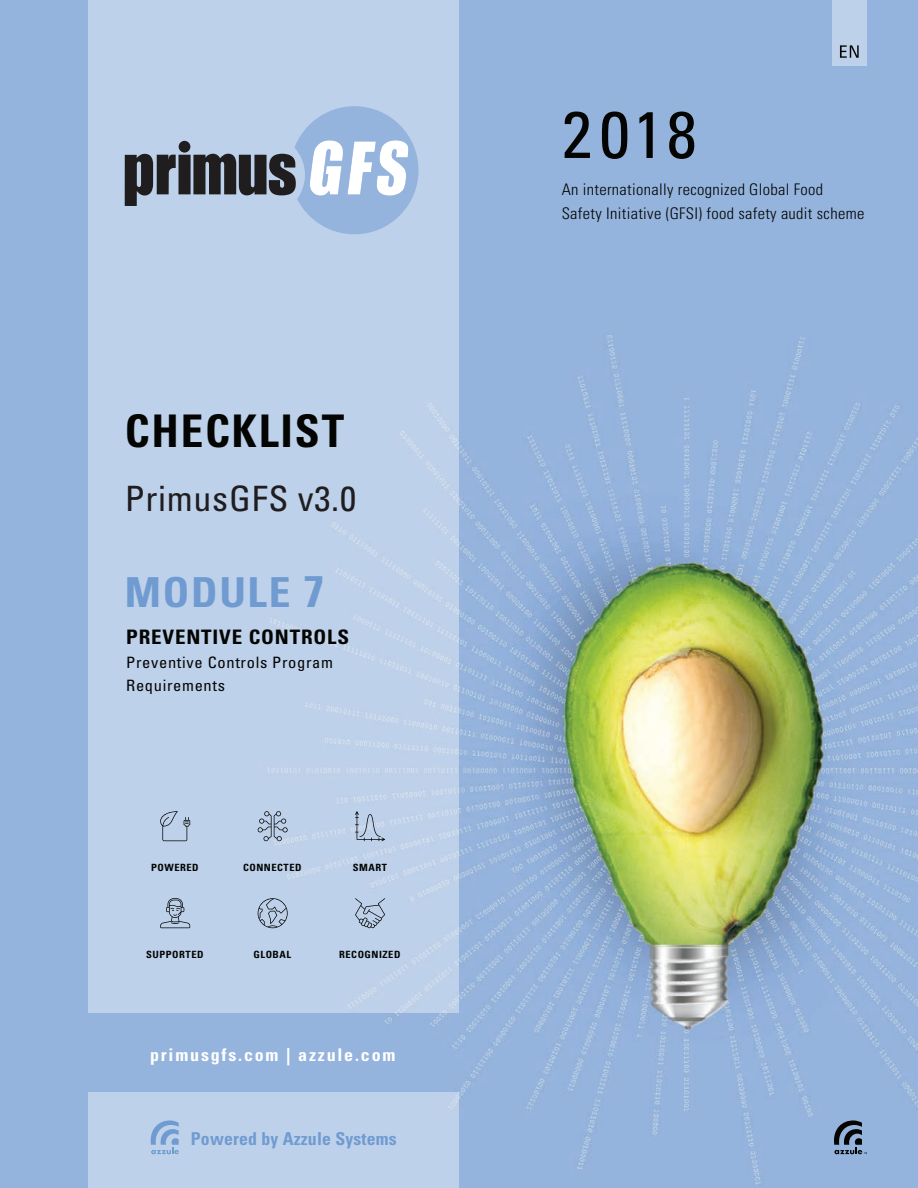
<style>
.page{position:relative;width:918px;height:1188px;background:#94b4dd}
.page>*{position:absolute;margin:0;border:0;box-sizing:border-box;transform-origin:0 0}
.t1{font:condensed 65.85px "Univers LT Std";color:#040503}
.t2{font:700 condensed 45px "Univers LT Std";letter-spacing:.04em;color:#040503}
.t3{font:700 condensed 41.25px "Univers LT Std";letter-spacing:.04em;color:#709bd1;scale:1.05 1}
.t4{font:condensed 34.95px "Univers LT Std";letter-spacing:.02em;color:#201d1e}
.t5{font:700 condensed 19.95px "Univers LT Std";letter-spacing:.04em;color:#040503;scale:1.05 1}
.t6{font:700 condensed 17.85px "Univers LT Std";letter-spacing:.01em;color:#709bd1}
.t7{font:700 condensed 17.4px "Univers LT Std";letter-spacing:.1em;color:#fff}
.t8{font:300 condensed 16.05px/24px "Univers LT Std";letter-spacing:.02em;color:#040503}
.t9{font:condensed 15.6px/24px "Univers LT Std";letter-spacing:.04em;color:#040503;scale:1.05 1}
.t10{font:700 condensed 10.05px "Univers LT Std";letter-spacing:.05em;color:#040503;scale:1.05 1}
.s1{font-size:44.25px}
</style>
<div class="page">
<img style="left:384px;top:334px;width:534px;height:851px">
<div style="left:88px;top:0;width:371px;height:1013px;background:#bed1ea"></div>
<div style="left:88px;top:1092px;width:371px;height:96px;background:#bed1ea"></div>
<svg style="left:124px;top:106px;width:295px;height:128px"></svg>
<svg style="left:150px;top:1120px;width:29px;height:35px"></svg>
<svg style="left:834px;top:1120px;width:33px;height:34px"></svg>
<svg style="left:160px;top:898px;width:30px;height:30px"></svg>
<svg style="left:160px;top:811px;width:30px;height:30px"></svg>
<svg style="left:258px;top:898px;width:30px;height:30px"></svg>
<svg style="left:258px;top:811px;width:30px;height:30px"></svg>
<svg style="left:355px;top:898px;width:30px;height:30px"></svg>
<svg style="left:355px;top:811px;width:30px;height:30px"></svg>
<div style="left:832px;top:0;width:35px;height:66px;background:#bed1ea"></div>
<svg style="left:840px;top:45px;width:19px;height:13px"></svg>
<h2 class="t2" style="left:125px;top:403px;width:221px">CHECKLIST</h2>
<h3 class="t4" style="left:125px;top:477px;width:233px">PrimusGFS v3.0</h3>
<h3 class="t3" style="left:125px;top:567px;width:192px">MODULE <span class="s1">7</span></h3>
<p class="t5" style="left:126px;top:624px;width:214px">PREVENTIVE CONTROLS</p>
<p class="t9" style="left:126px;top:650px;width:199px">Preventive Controls Program<br>Requirements</p>
<p class="t10" style="left:151px;top:861px;width:47px">POWERED</p>
<p class="t10" style="left:146px;top:948px;width:56px">SUPPORTED</p>
<p class="t10" style="left:243px;top:861px;width:57px">CONNECTED</p>
<p class="t10" style="left:254px;top:948px;width:37px">GLOBAL</p>
<p class="t10" style="left:353px;top:861px;width:34px">SMART</p>
<p class="t10" style="left:339px;top:948px;width:60px">RECOGNIZED</p>
<p class="t7" style="left:150px;top:1044px;width:247px">primusgfs.com | azzule.com</p>
<p class="t6" style="left:191px;top:1128px;width:207px">Powered by Azzule Systems</p>
<h1 class="t1" style="left:562px;top:93px;width:137px">2018</h1>
<p class="t8" style="left:562px;top:177px;width:304px">An internationally recognized Global Food<br>Safety Initiative (GFSI) food safety audit scheme</p>
</div>
